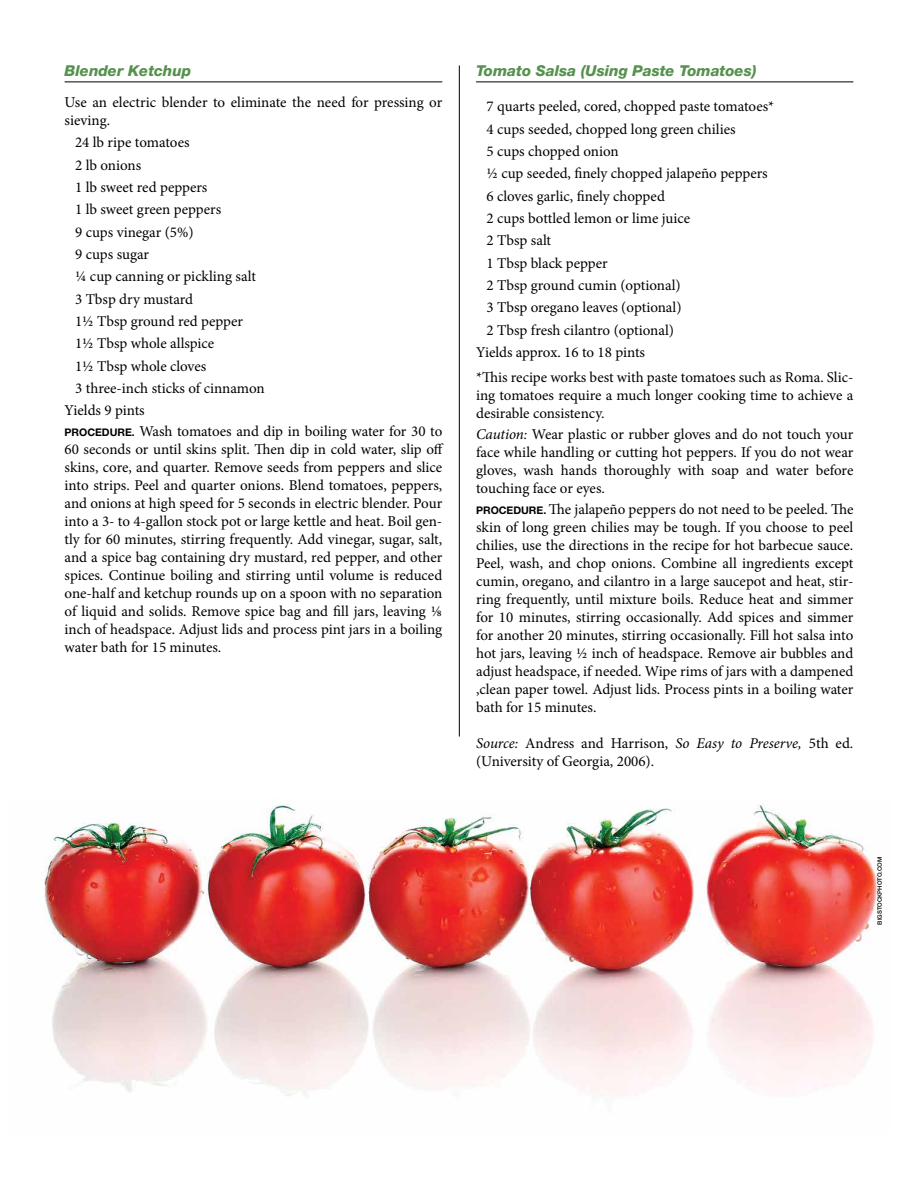
<style>
.page{position:relative;width:918px;height:1188px;background:#fff}
.page>*{position:absolute;margin:0;border:0;box-sizing:border-box;transform-origin:0 0}
.t1{font:15px/18px "Minion Pro";color:#000;text-align:justify}
.t2{font:italic 800 15px "Helvetica Neue LT Std";color:#55914f}
.t3{font:500 6px "Helvetica Neue LT Std";color:#000}
.s1{font-family:"Helvetica Neue LT Std";font-weight:700;font-size:10.5px}
.s2{font-style:italic}
</style>
<div class="page">
<hr style="left:459px;top:65px;width:1px;height:672px;background:#000">
<hr style="left:476px;top:82px;width:377px;height:1px;background:#000">
<hr style="left:65px;top:82px;width:377px;height:1px;background:#000">
<img style="left:44px;top:804px;width:834px;height:293px">
<p class="t2" style="left:65px;top:61px;width:128px">Blender Ketchup</p>
<p class="t1" style="left:65px;top:93px;width:379px">Use an electric blender to eliminate the need for pressing or sieving.</p>
<p class="t1" style="left:75px;top:134px;width:116px">24 lb ripe tomatoes</p>
<p class="t1" style="left:75px;top:156px;width:68px">2 lb onions</p>
<p class="t1" style="left:75px;top:178px;width:134px">1 lb sweet red peppers</p>
<p class="t1" style="left:75px;top:201px;width:148px">1 lb sweet green peppers</p>
<p class="t1" style="left:75px;top:223px;width:120px">9 cups vinegar (5%)</p>
<p class="t1" style="left:75px;top:245px;width:76px">9 cups sugar</p>
<p class="t1" style="left:75px;top:268px;width:182px">¼ cup canning or pickling salt</p>
<p class="t1" style="left:75px;top:290px;width:120px">3 Tbsp dry mustard</p>
<p class="t1" style="left:75px;top:312px;width:170px">1½ Tbsp ground red pepper</p>
<p class="t1" style="left:75px;top:334px;width:141px">1½ Tbsp whole allspice</p>
<p class="t1" style="left:75px;top:357px;width:133px">1½ Tbsp whole cloves</p>
<p class="t1" style="left:75px;top:379px;width:191px">3 three-inch sticks of cinnamon</p>
<p class="t1" style="left:65px;top:401px;width:82px">Yields 9 pints</p>
<p class="t1" style="left:65px;top:422px;width:379px"><span class="s1">PROCEDURE.</span> Wash tomatoes and dip in boiling water for 30 to</p>
<p class="t1" style="left:65px;top:440px;width:381px">60 seconds or until skins split. Then dip in cold water, slip off skins, core, and quarter. Remove seeds from peppers and slice into strips. Peel and quarter onions. Blend tomatoes, peppers, and onions at high speed for 5 seconds in electric blender. Pour into a 3- to 4-gallon stock pot or large kettle and heat. Boil gen&shy;tly for 60 minutes, stirring frequently. Add vinegar, sugar, salt, and a spice bag containing dry mustard, red pepper, and other spices. Continue boiling and stirring until volume is reduced one-half and ketchup rounds up on a spoon with no separation of liquid and solids. Remove spice bag and fill jars, leaving ⅛ inch of headspace. Adjust lids and process pint jars in a boiling water bath for 15 minutes.</p>
<p class="t2" style="left:476px;top:61px;width:282px">Tomato Salsa (Using Paste Tomatoes)</p>
<p class="t1" style="left:487px;top:98px;width:289px">7 quarts peeled, cored, chopped paste tomatoes*</p>
<p class="t1" style="left:487px;top:120px;width:251px">4 cups seeded, chopped long green chilies</p>
<p class="t1" style="left:487px;top:142px;width:134px">5 cups chopped onion</p>
<p class="t1" style="left:487px;top:165px;width:283px">½ cup seeded, finely chopped jalapeño peppers</p>
<p class="t1" style="left:487px;top:187px;width:180px">6 cloves garlic, finely chopped</p>
<p class="t1" style="left:487px;top:209px;width:205px">2 cups bottled lemon or lime juice</p>
<p class="t1" style="left:487px;top:232px;width:66px">2 Tbsp salt</p>
<p class="t1" style="left:487px;top:254px;width:123px">1 Tbsp black pepper</p>
<p class="t1" style="left:487px;top:276px;width:196px">2 Tbsp ground cumin (optional)</p>
<p class="t1" style="left:487px;top:298px;width:197px">3 Tbsp oregano leaves (optional)</p>
<p class="t1" style="left:487px;top:321px;width:189px">2 Tbsp fresh cilantro (optional)</p>
<p class="t1" style="left:476px;top:343px;width:171px">Yields approx. 16 to 18 pints</p>
<p class="t1" style="left:476px;top:368px;width:379px">*This recipe works best with paste tomatoes such as Roma. Slic&shy;ing tomatoes require a much longer cooking time to achieve a desirable consistency.</p>
<p class="t1" style="left:476px;top:425px;width:379px"><span class="s2">Caution:</span> Wear plastic or rubber gloves and do not touch your face while handling or cutting hot peppers. If you do not wear gloves, wash hands thoroughly with soap and water before touching face or eyes.</p>
<p class="t1" style="left:476px;top:500px;width:379px"><span class="s1">PROCEDURE.</span> The jalapeño peppers do not need to be peeled. The skin of long green chilies may be tough. If you choose to peel chilies, use the directions in the recipe for hot barbecue sauce.<br>Peel, wash, and chop onions. Combine all ingredients except cumin, oregano, and cilantro in a large saucepot and heat, stir&shy;ring frequently, until mixture boils. Reduce heat and simmer for 10 minutes, stirring occasionally. Add spices and simmer for another 20 minutes, stirring occasionally. Fill hot salsa into hot jars, leaving ½ inch of headspace. Remove air bubbles and adjust headspace, if needed. Wipe rims of jars with a dampened ,clean paper towel. Adjust lids. Process pints in a boiling water bath for 15 minutes.</p>
<p class="t1" style="left:476px;top:734px;width:379px"><span class="s2">Source:</span> Andress and Harrison, <span class="s2">So Easy to Preserve,</span> 5th ed. (University of Georgia, 2006).</p>
<p class="t3" style="left:876px;top:925px;width:69px;rotate:-90deg">BIGSTOCKPHOTO.COM</p>
</div>
